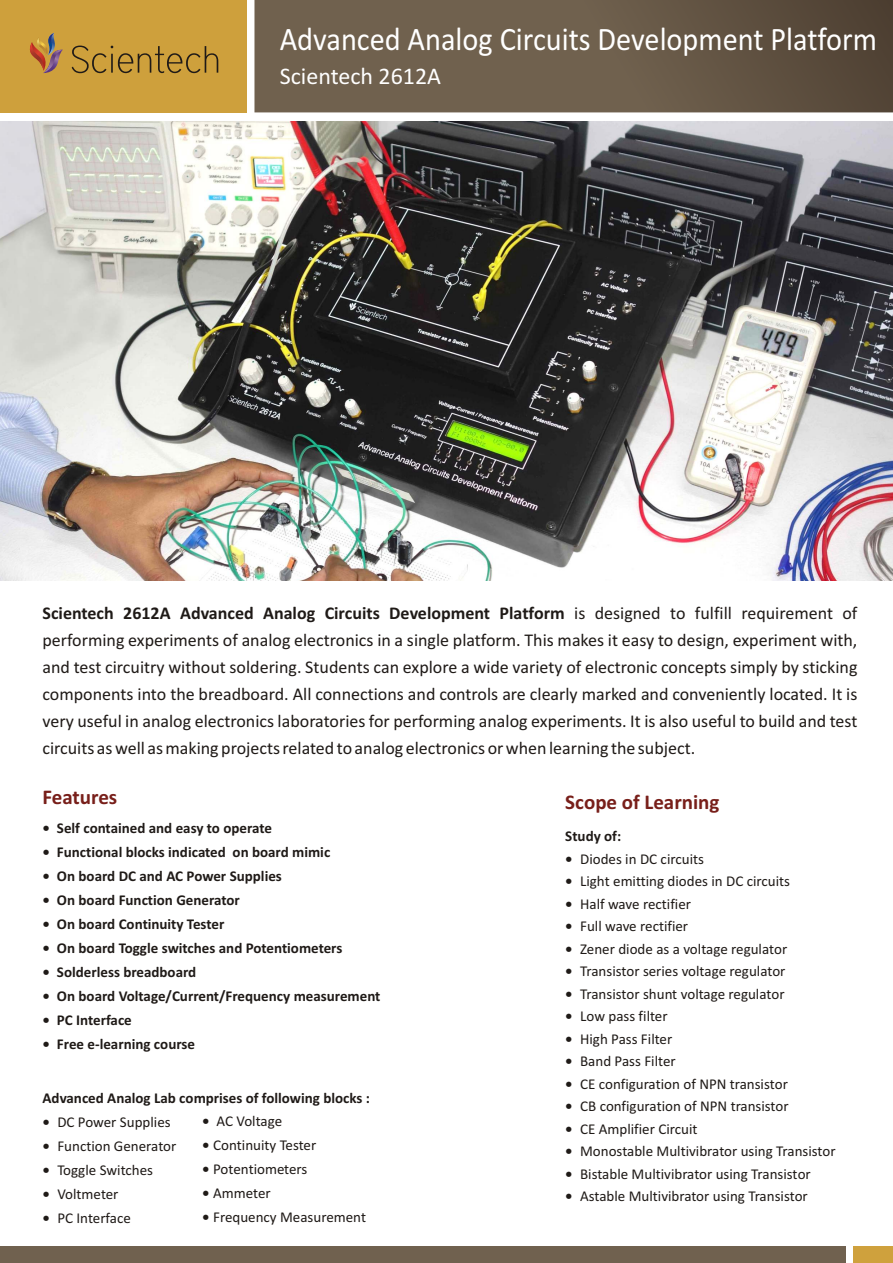
<style>
.page{position:relative;width:893px;height:1263px;background:#fff}
.page>*{position:absolute;margin:0;border:0;box-sizing:border-box;transform-origin:0 0}
.t1{font:33px "Calibri";color:#fff;scale:.92 1}
.t2{font:24px "Calibri";color:#fff}
.t3{font:700 21px "Calibri";color:#781f1a}
.t4{font:18px/27px "Calibri";color:#1f1a17;text-align:justify}
.t5{font:15px "Calibri";color:#1f1a17}
.t6{font:700 15px "Calibri";color:#1f1a17}
.s1{font-weight:700}
</style>
<div class="page">
<div style="left:1px;top:1246px;width:845px;height:17px;background:#70614f"></div>
<div style="left:854px;top:1246px;width:39px;height:17px;background:#cfa13d"></div>
<img style="left:0;top:121px;width:893px;height:460px">
<svg style="left:254px;top:0;width:639px;height:112px;background:#685948"></svg>
<div style="left:0;top:0;width:246px;height:112px;background:#cea03c"></div>
<svg style="left:72px;top:46px;width:146px;height:27px"></svg>
<svg style="left:29px;top:33px;width:34px;height:40px"></svg>
<h1 class="t1" style="left:280px;top:25px;width:651px">Advanced Analog Circuits Development Platform</h1>
<h2 class="t2" style="left:280px;top:66px;width:163px">Scientech 2612A</h2>
<p class="t4" style="left:42px;top:601px;width:816px"><span class="s1">Scientech 2612A Advanced Analog Circuits Development Platform</span> is designed to fulfill requirement of performing experiments of analog electronics in a single platform. This makes it easy to design, experiment with, and test circuitry without soldering. Students can explore a wide variety of electronic concepts simply by sticking components into the breadboard. All connections and controls are clearly marked and conveniently located. It is very useful in analog electronics laboratories for performing analog experiments. It is also useful to build and test circuits as well as making projects related to analog electronics or when learning the subject.</p>
<h3 class="t3" style="left:43px;top:788px;width:76px">Features</h3>
<p class="t6" style="left:43px;top:822px;width:231px">• Self contained and easy to operate</p>
<p class="t6" style="left:43px;top:846px;width:289px">• Functional blocks indicated on board mimic</p>
<p class="t6" style="left:43px;top:870px;width:241px">• On board DC and AC Power Supplies</p>
<p class="t6" style="left:43px;top:894px;width:199px">• On board Function Generator</p>
<p class="t6" style="left:43px;top:918px;width:183px">• On board Continuity Tester</p>
<p class="t6" style="left:43px;top:942px;width:301px">• On board Toggle switches and Potentiometers</p>
<p class="t6" style="left:43px;top:966px;width:155px">• Solderless breadboard</p>
<p class="t6" style="left:43px;top:990px;width:339px">• On board Voltage/Current/Frequency measurement</p>
<p class="t6" style="left:43px;top:1014px;width:91px">• PC Interface</p>
<p class="t6" style="left:43px;top:1038px;width:154px">• Free e-learning course</p>
<p class="t6" style="left:43px;top:1091px;width:329px">Advanced Analog Lab comprises of following blocks :</p>
<p class="t5" style="left:43px;top:1116px;width:130px"><span class="s1">•</span> DC Power Supplies</p>
<p class="t5" style="left:43px;top:1139px;width:135px"><span class="s1">•</span> Function Generator</p>
<p class="t5" style="left:43px;top:1164px;width:112px"><span class="s1">•</span> Toggle Switches</p>
<p class="t5" style="left:43px;top:1188px;width:78px"><span class="s1">•</span> Voltmeter</p>
<p class="t5" style="left:43px;top:1211px;width:90px"><span class="s1">•</span> PC Interface</p>
<p class="t5" style="left:202px;top:1114px;width:82px"><span class="s1">•</span> AC Voltage</p>
<p class="t5" style="left:202px;top:1138px;width:116px"><span class="s1">•</span> Continuity Tester</p>
<p class="t5" style="left:202px;top:1162px;width:107px"><span class="s1">•</span> Potentiometers</p>
<p class="t5" style="left:202px;top:1186px;width:70px"><span class="s1">•</span> Ammeter</p>
<p class="t5" style="left:202px;top:1210px;width:165px"><span class="s1">•</span> Frequency Measurement</p>
<h3 class="t3" style="left:565px;top:794px;width:156px">Scope of Learning</h3>
<p class="t6" style="left:565px;top:830px;width:57px">Study of:</p>
<p class="t5" style="left:565px;top:852px;width:140px"><span class="s1">•</span> Diodes in DC circuits</p>
<p class="t5" style="left:565px;top:875px;width:226px"><span class="s1">•</span> Light emitting diodes in DC circuits</p>
<p class="t5" style="left:565px;top:897px;width:127px"><span class="s1">•</span> Half wave rectifier</p>
<p class="t5" style="left:565px;top:920px;width:124px"><span class="s1">•</span> Full wave rectifier</p>
<p class="t5" style="left:565px;top:942px;width:223px"><span class="s1">•</span> Zener diode as a voltage regulator</p>
<p class="t5" style="left:565px;top:965px;width:222px"><span class="s1">•</span> Transistor series voltage regulator</p>
<p class="t5" style="left:565px;top:987px;width:221px"><span class="s1">•</span> Transistor shunt voltage regulator</p>
<p class="t5" style="left:565px;top:1010px;width:104px"><span class="s1">•</span> Low pass filter</p>
<p class="t5" style="left:565px;top:1032px;width:109px"><span class="s1">•</span> High Pass Filter</p>
<p class="t5" style="left:565px;top:1055px;width:112px"><span class="s1">•</span> Band Pass Filter</p>
<p class="t5" style="left:565px;top:1077px;width:224px"><span class="s1">•</span> CE configuration of NPN transistor</p>
<p class="t5" style="left:565px;top:1100px;width:225px"><span class="s1">•</span> CB configuration of NPN transistor</p>
<p class="t5" style="left:565px;top:1122px;width:134px"><span class="s1">•</span> CE Amplifier Circuit</p>
<p class="t5" style="left:565px;top:1145px;width:272px"><span class="s1">•</span> Monostable Multivibrator using Transistor</p>
<p class="t5" style="left:565px;top:1167px;width:247px"><span class="s1">•</span> Bistable Multivibrator using Transistor</p>
<p class="t5" style="left:565px;top:1190px;width:244px"><span class="s1">•</span> Astable Multivibrator using Transistor</p>
</div>
